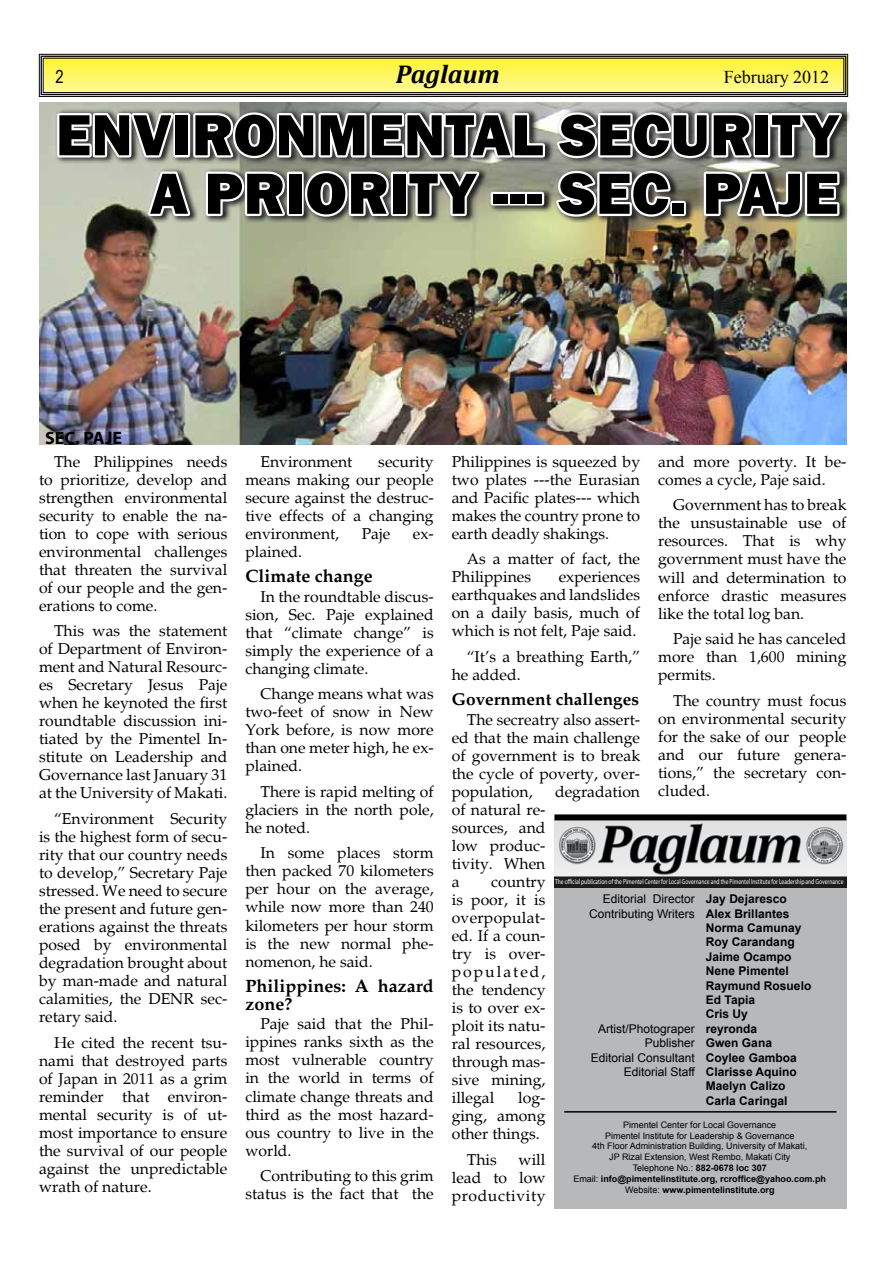
<style>
.page{position:relative;width:893px;height:1263px;background:#fff}
.page>*{position:absolute;margin:0;border:0;box-sizing:border-box;transform-origin:0 0}
.t1{font:800 60px/58.5px "Franklin Gothic";letter-spacing:.01em;color:#000;text-align:right}
.t2{font:italic 700 25.8px "Cambria";color:#000}
.t3{font:700 18px/18px "Palatino";color:#000}
.t4{font:18px "Times New Roman";color:#000}
.t5{font:700 18px "Myriad Pro";color:#000}
.t6{font:18px "Arial Narrow";color:#000}
.t7{font:700 17.25px "Palatino";color:#000}
.t8{font:15.75px/18px "Palatino";color:#000;text-align:justify}
.t9{font:700 12px/14.4px "Arial";color:#000}
.t10{font:12px/14.4px "Arial";color:#000;text-align:right}
.t11{font:9px/10.8px "Arial";color:#000;text-align:center}
.t12{font:7.2px "Myriad Pro";color:#fff;scale:.77 1}
.s1{font-weight:700}
</style>
<div class="page">
<div style="left:554px;top:876px;width:292px;height:12px;background:#1c1c1d"></div>
<div style="left:554px;top:888px;width:292px;height:321px;background:#b6b8ba"></div>
<img style="left:554px;top:820px;width:292px;height:56px">
<hr style="left:564px;top:1111px;width:272px;height:1px;background:#000">
<div style="left:554px;top:814px;width:292px;height:6px;background:#000"></div>
<img style="left:39px;top:219px;width:807px;height:225px">
<div style="left:47px;top:102px;width:804px;height:123px;background:#fff;opacity:.37"></div>
<svg style="left:39px;top:54px;width:809px;height:165px"></svg>
<p class="t6" style="left:56px;top:63px;width:10px">2</p>
<h2 class="t2" style="left:396px;top:58px;width:106px">Paglaum</h2>
<p class="t4" style="left:724px;top:65px;width:107px">February 2012</p>
<h1 class="t1" style="left:56px;top:106px;width:784px">ENVIRONMENTAL SECURITY<br>A PRIORITY --- SEC. PAJE</h1>
<p class="t5" style="left:45px;top:426px;width:78px">SEC. PAJE</p>
<p class="t8" style="left:39px;top:453px;width:190px;text-indent:15px">The Philippines needs to prioritize, develop and strengthen environmental security to enable the na&shy;tion to cope with serious environmental challenges that threaten the survival of our people and the gen&shy;erations to come.</p>
<p class="t8" style="left:39px;top:622px;width:190px;text-indent:15px">This was the statement of Department of Environ&shy;ment and Natural Resourc&shy;es Secretary Jesus Paje when he keynoted the first roundtable discussion ini&shy;tiated by the Pimentel In&shy;stitute on Leadership and Governance last January 31 at the University of Makati.</p>
<p class="t8" style="left:39px;top:810px;width:190px;text-indent:15px">“Environment Security is the highest form of secu&shy;rity that our country needs to develop,” Secretary Paje stressed. We need to secure the present and future gen&shy;erations against the threats posed by environmental degradation brought about by man-made and natural calamities, the DENR sec&shy;retary said.</p>
<p class="t8" style="left:39px;top:1033px;width:190px;text-indent:15px">He cited the recent tsu&shy;nami that destroyed parts of Japan in 2011 as a grim reminder that environ&shy;mental security is of ut&shy;most importance to ensure the survival of our people against the unpredictable wrath of nature.</p>
<p class="t8" style="left:260px;top:453px;width:94px">Environment</p>
<p class="t8" style="left:245px;top:453px;width:190px;text-indent:133px">security means making our people secure against the destruc&shy;tive effects of a changing environment,</p>
<p class="t8" style="left:362px;top:525px;width:30px">Paje</p>
<p class="t8" style="left:413px;top:525px;width:22px">ex-</p>
<p class="t8" style="left:245px;top:543px;width:58px">plained.</p>
<p class="t3" style="left:245px;top:567px;width:129px">Climate change</p>
<p class="t8" style="left:245px;top:588px;width:190px;text-indent:15px">In the roundtable discus&shy;sion, Sec. Paje explained that “climate change” is simply the experience of a changing climate.</p>
<p class="t8" style="left:245px;top:685px;width:190px;text-indent:15px">Change means what was two-feet of snow in New York before, is now more than one meter high, he ex&shy;plained.</p>
<p class="t8" style="left:245px;top:783px;width:190px;text-indent:15px">There is rapid melting of glaciers in the north pole, he noted.</p>
<p class="t8" style="left:245px;top:844px;width:190px;text-indent:15px">In some places storm then packed 70 kilometers per hour on the average, while now more than 240 kilometers per hour storm is the new normal phe&shy;nomenon, he said.</p>
<p class="t3" style="left:245px;top:977px;width:190px">Philippines: A hazard zone?</p>
<p class="t8" style="left:245px;top:1015px;width:190px;text-indent:15px">Paje said that the Phil&shy;ippines ranks sixth as the most vulnerable country in the world in terms of climate change threats and third as the most hazard&shy;ous country to live in the world.</p>
<p class="t8" style="left:245px;top:1167px;width:190px;text-align:right">Contributing to this grim status is the fact that the</p>
<p class="t8" style="left:452px;top:453px;width:190px">Philippines is squeezed by two plates ---the Eurasian and Pacific plates--- which makes the country prone to earth deadly shakings.</p>
<p class="t8" style="left:452px;top:550px;width:190px;text-indent:15px">As a matter of fact, the<br>Philippines</p>
<p class="t8" style="left:658px;top:453px;width:190px">and more poverty. It be&shy;comes a cycle, Paje said.</p>
<p class="t8" style="left:658px;top:496px;width:190px;text-indent:15px">Government has to break the unsustainable use of resources. That is why government must have the will and determination to enforce drastic measures like the total log ban.</p>
<p class="t8" style="left:658px;top:630px;width:190px;text-indent:15px">Paje said he has canceled more than 1,600 mining permits.</p>
<p class="t8" style="left:658px;top:691px;width:190px;text-indent:15px">The country must focus on environmental security for the sake of our people and our future genera&shy;tions,” the secretary con&shy;cluded.</p>
<p class="t8" style="left:452px;top:568px;width:190px;text-indent:107px">experiences earthquakes and landslides on a daily basis, much of which is not felt, Paje said.</p>
<p class="t8" style="left:452px;top:648px;width:190px;text-indent:15px">“It’s a breathing Earth,” he added.</p>
<p class="t7" style="left:452px;top:689px;width:189px">Government challenges</p>
<p class="t8" style="left:452px;top:711px;width:190px;text-indent:15px">The secreatry also assert&shy;ed that the main challenge of government is to break the cycle of poverty, over&shy;population,</p>
<p class="t8" style="left:555px;top:783px;width:87px">degradation</p>
<p class="t8" style="left:452px;top:801px;width:95px">of natural re&shy;sources, and low produc&shy;tivity. When a</p>
<p class="t8" style="left:452px;top:873px;width:95px;text-indent:39px">country is poor, it is overpopulat&shy;ed. If a coun&shy;try is over&shy;populated, the tendency is to over ex&shy;ploit its natu&shy;ral resources, through mas&shy;sive mining, illegal</p>
<p class="t12" style="left:555px;top:877px;width:376px">The official publication of the Pimentel Center for Local Governance and the Pimentel Institute for Leadership and Governance</p>
<p class="t9" style="left:706px;top:892px;width:107px">Jay Dejaresco<br>Alex Brillantes<br>Norma Camunay<br>Roy Carandang<br>Jaime Ocampo<br>Nene Pimentel<br>Raymund Rosuelo<br>Ed Tapia<br>Cris Uy<br>reyronda<br>Gwen Gana<br>Coylee Gamboa<br>Clarisse Aquino<br>Maelyn Calizo<br>Carla Caringal</p>
<p class="t11" style="left:573px;top:1119px;width:254px">Pimentel Center for Local Governance<br>Pimentel Institute for Leadership &amp; Governance<br>4th Floor Administration Building, University of Makati,<br>JP Rizal Extension, West Rembo, Makati City<br>Telephone No.: <span class="s1">882-0678 loc 307<br></span>Email: <span class="s1">info@pimentelinstitute.org, rcroffice@yahoo.com.ph </span>Website: <span class="s1">www.pimentelinstitute.org</span></p>
<p class="t10" style="left:589px;top:892px;width:107px">Editorial Director<br>Contributing Writers</p>
<p class="t10" style="left:591px;top:1021px;width:106px">Artist/Photograper<br>Publisher<br>Editorial Consultant<br>Editorial Staff</p>
<p class="t8" style="left:452px;top:1089px;width:95px;text-indent:67px">log&shy;ging, among other things.</p>
<p class="t8" style="left:467px;top:1150px;width:32px">This</p>
<p class="t8" style="left:452px;top:1150px;width:95px;text-indent:67px">will lead to low productivity</p>
</div>
